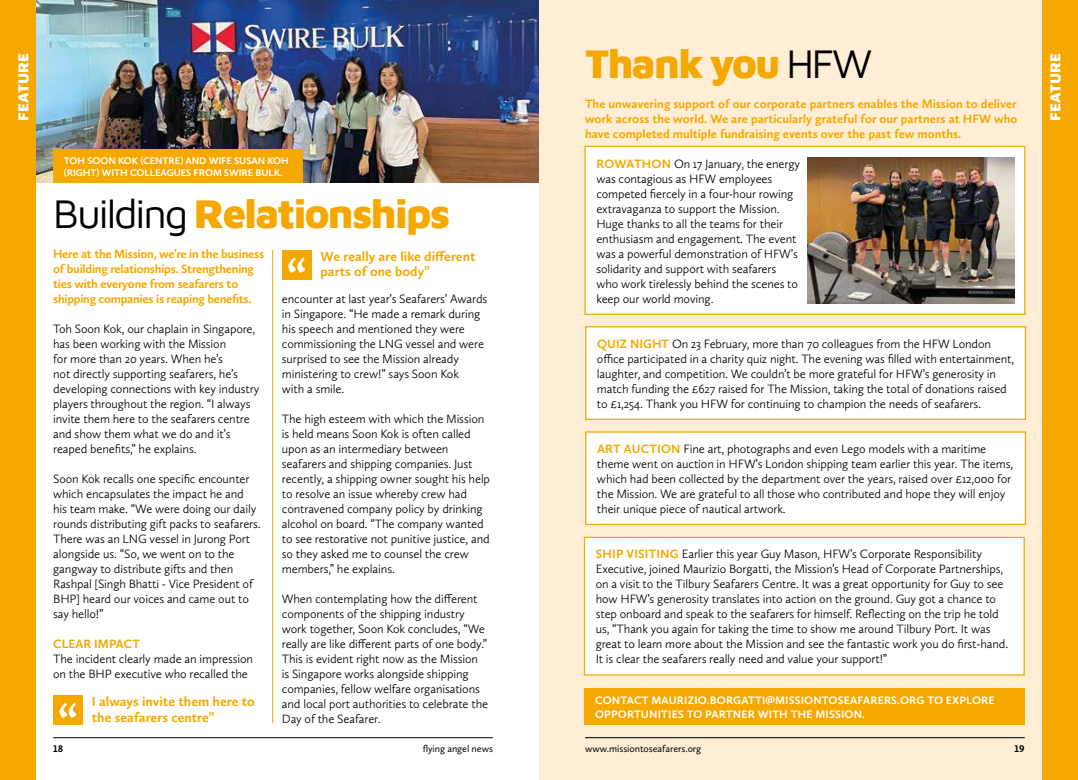
<style>
.page{position:relative;width:1078px;height:780px;background:#fff}
.page>*{position:absolute;margin:0;border:0;box-sizing:border-box;transform-origin:0 0}
.t1{font:900 41.25px "Maven Pro";letter-spacing:-.04em;color:#f5a800}
.t2{font:900 15px "Maven Pro";color:#fff}
.t3{font:700 13.75px/15.6px "Calluna Sans";color:#f5a800}
.t4{font:300 12.5px/15px "Calluna Sans";letter-spacing:-.01em;color:#000}
.t5{font:700 12.5px/15px "Calluna Sans";letter-spacing:-.02em;color:#f5a800}
.t6{font:700 12.5px "Calluna Sans";letter-spacing:.005em;color:#f5a800}
.t7{font:700 11.25px/13.5px "Calluna Sans";letter-spacing:.015em;color:#fff}
.t8{font:700 10px/12px "Calluna Sans";letter-spacing:-.005em;color:#fff}
.t9{font:10px "Calluna Sans";letter-spacing:-.005em;color:#000}
.t10{font:700 10px "Calluna Sans";color:#000}
.s1{font-weight:400;color:#000}
.s2{font-weight:700;color:#f5a800}
</style>
<div class="page">
<div style="left:539px;top:0;width:531px;height:780px;background:#feeed5"></div>
<img style="left:35px;top:0;width:504px;height:183px">
<hr style="left:53px;top:737px;width:440px;height:1px;background:#000">
<div style="left:1042px;top:0;width:35px;height:780px;background:#f5a800"></div>
<hr style="left:585px;top:737px;width:439px;height:1px;background:#000">
<div style="left:0;top:0;width:35px;height:780px;background:#f5a800"></div>
<hr style="left:272px;top:250px;width:1px;height:473px;background:#f5a800">
<div style="left:53px;top:695px;width:29px;height:30px;background:#f5a800"></div>
<svg style="left:60px;top:702px;width:16px;height:16px"></svg>
<div style="left:282px;top:250px;width:29px;height:30px;background:#f5a800"></div>
<svg style="left:288px;top:257px;width:17px;height:16px"></svg>
<div style="left:585px;top:146px;width:439px;height:168px;background:#fff"></div>
<div style="left:584px;top:146px;width:441px;height:169px;border:1px solid #f5a800"></div>
<div style="left:585px;top:327px;width:440px;height:92px;background:#fff"></div>
<div style="left:585px;top:326px;width:440px;height:94px;border:1px solid #f5a800"></div>
<div style="left:585px;top:432px;width:440px;height:92px;background:#fff"></div>
<div style="left:585px;top:431px;width:440px;height:94px;border:1px solid #f5a800"></div>
<div style="left:584px;top:537px;width:439px;height:138px;background:#fff"></div>
<div style="left:583px;top:537px;width:441px;height:138px;border:1px solid #f5a800"></div>
<div style="left:584px;top:688px;width:440px;height:37px;background:#f5a800"></div>
<img style="left:807px;top:158px;width:206px;height:145px">
<div style="left:53px;top:149px;width:249px;height:34px;background:#f5a800"></div>
<p class="t2" style="left:13px;top:121px;width:69px;rotate:-90deg">FEATURE</p>
<h1 class="t1" style="left:585px;top:35px;width:289px">Thank you <span class="s1">HFW</span></h1>
<p class="t8" style="left:64px;top:154px;width:226px">TOH SOON KOK (CENTRE) AND WIFE SUSAN KOH (RIGHT) WITH COLLEAGUES FROM SWIRE BULK.</p>
<h1 class="t1" style="left:53px;top:185px;width:398px"><span class="s1">Building</span> Relationships</h1>
<p class="t5" style="left:53px;top:246px;width:212px">Here at the Mission, we’re in the business of building relationships. Strengthening ties with everyone from seafarers to shipping companies is reaping benefits.</p>
<p class="t4" style="left:53px;top:321px;width:207px">Toh Soon Kok, our chaplain in Singapore, has been working with the Mission<br>for more than 20 years. When he’s<br>not directly supporting seafarers, he’s developing connections with key industry players throughout the region. “I always invite them here to the seafarers centre and show them what we do and it’s reaped benefits,” he explains.</p>
<p class="t4" style="left:53px;top:471px;width:209px">Soon Kok recalls one specific encounter which encapsulates the impact he and<br>his team make. “We were doing our daily rounds distributing gift packs to seafarers.<br>There was an LNG vessel in Jurong Port alongside us. “So, we went on to the gangway to distribute gifts and then Rashpal [Singh Bhatti - Vice President of BHP] heard our voices and came out to say hello!”</p>
<p class="t6" style="left:53px;top:636px;width:88px">CLEAR IMPACT</p>
<p class="t4" style="left:53px;top:651px;width:201px">The incident clearly made an impression on the BHP executive who recalled the</p>
<p class="t3" style="left:92px;top:693px;width:165px">I always invite them here to the seafarers centre”</p>
<p class="t3" style="left:320px;top:248px;width:156px">We really are like different parts of one body”</p>
<p class="t4" style="left:282px;top:291px;width:207px">encounter at last year’s Seafarers’ Awards in Singapore. “He made a remark during his speech and mentioned they were commissioning the LNG vessel and were surprised to see the Mission already ministering to crew!” says Soon Kok<br>with a smile.</p>
<p class="t4" style="left:282px;top:411px;width:210px">The high esteem with which the Mission is held means Soon Kok is often called upon as an intermediary between seafarers and shipping companies. Just recently, a shipping owner sought his help to resolve an issue whereby crew had contravened company policy by drinking alcohol on board. “The company wanted to see restorative not punitive justice, and so they asked me to counsel the crew members,” he explains.</p>
<p class="t4" style="left:282px;top:591px;width:208px">When contemplating how the different components of the shipping industry work together, Soon Kok concludes, “We really are like different parts of one body.” This is evident right now as the Mission is Singapore works alongside shipping companies, fellow welfare organisations and local port authorities to celebrate the Day of the Seafarer.</p>
<p class="t5" style="left:585px;top:96px;width:434px;text-align:justify">The unwavering support of our corporate partners enables the Mission to deliver work across the world. We are particularly grateful for our partners at HFW who have completed multiple fundraising events over the past few months.</p>
<p class="t4" style="left:596px;top:156px;width:205px"><span class="s2">ROWATHON</span> On 17 January, the energy was contagious as HFW employees competed fiercely in a four-hour rowing extravaganza to support the Mission.<br>Huge thanks to all the teams for their enthusiasm and engagement. The event was a powerful demonstration of HFW’s solidarity and support with seafarers who work tirelessly behind the scenes to keep our world moving.</p>
<p class="t4" style="left:597px;top:336px;width:418px"><span class="s2">QUIZ NIGHT</span> On 23 February, more than 70 colleagues from the HFW London office participated in a charity quiz night. The evening was filled with entertainment, laughter, and competition. We couldn’t be more grateful for HFW’s generosity in match funding the £627 raised for The Mission, taking the total of donations raised to £1,254. Thank you HFW for continuing to champion the needs of seafarers.</p>
<p class="t4" style="left:597px;top:441px;width:417px"><span class="s2">ART AUCTION</span> Fine art, photographs and even Lego models with a maritime theme went on auction in HFW’s London shipping team earlier this year. The items, which had been collected by the department over the years, raised over £12,000 for the Mission. We are grateful to all those who contributed and hope they will enjoy their unique piece of nautical artwork.</p>
<p class="t4" style="left:595px;top:546px;width:414px"><span class="s2">SHIP VISITING</span> Earlier this year Guy Mason, HFW’s Corporate Responsibility Executive, joined Maurizio Borgatti, the Mission’s Head of Corporate Partnerships, on a visit to the Tilbury Seafarers Centre. It was a great opportunity for Guy to see how HFW’s generosity translates into action on the ground. Guy got a chance to step onboard and speak to the seafarers for himself. Reflecting on the trip he told us, “Thank you again for taking the time to show me around Tilbury Port. It was great to learn more about the Mission and see the fantastic work you do first-hand.<br>It is clear the seafarers really need and value your support!”</p>
<p class="t7" style="left:595px;top:693px;width:401px">CONTACT MAURIZIO.BORGATTI@MISSIONTOSEAFARERS.ORG TO EXPLORE<br>OPPORTUNITIES TO PARTNER WITH THE MISSION.</p>
<p class="t10" style="left:53px;top:742px;width:12px">18</p>
<p class="t9" style="left:422px;top:742px;width:72px">flying angel news</p>
<p class="t9" style="left:585px;top:742px;width:118px">www.missiontoseafarers.org</p>
<p class="t10" style="left:1014px;top:742px;width:12px">19</p>
<p class="t2" style="left:1044px;top:121px;width:69px;rotate:-90deg">FEATURE</p>
</div>
